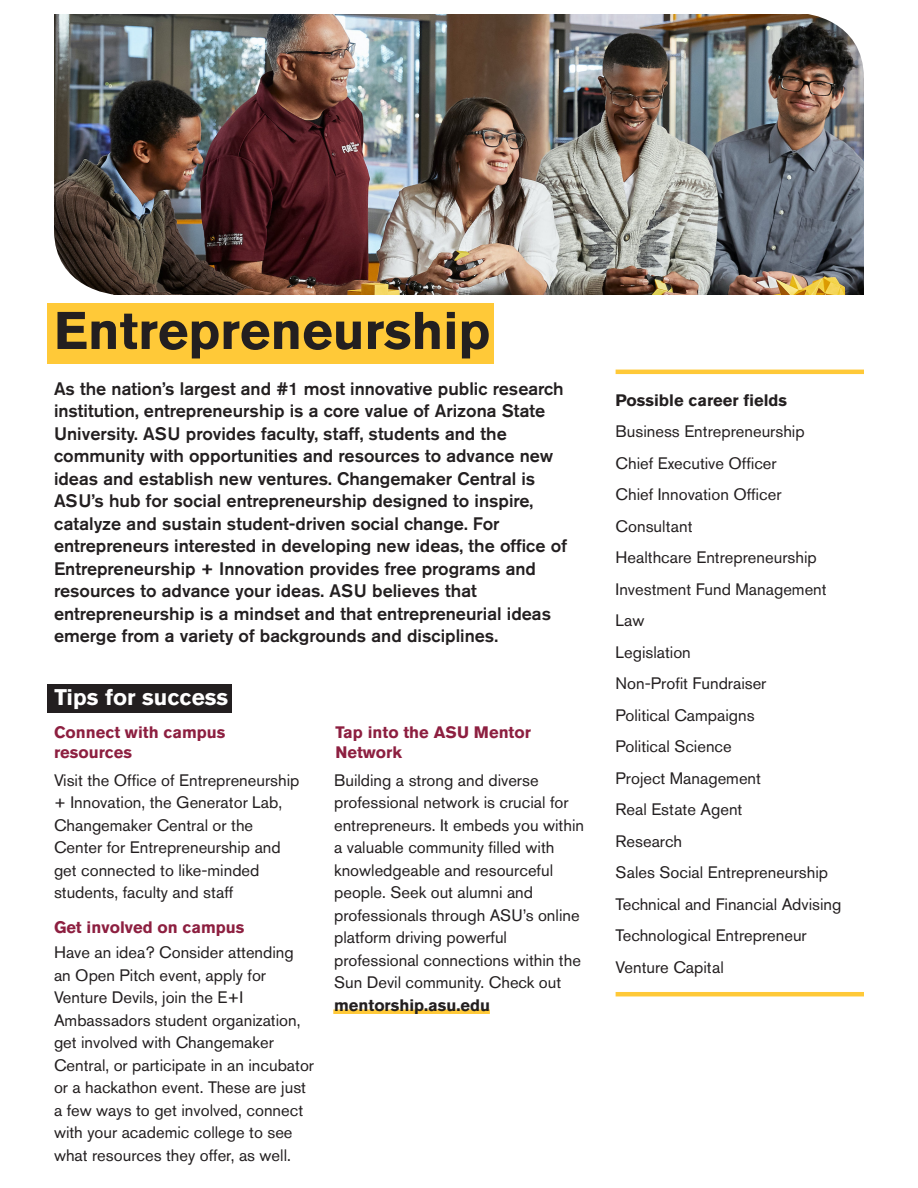
<style>
.page{position:relative;width:918px;height:1188px;background:#fff}
.page>*{position:absolute;margin:0;border:0;box-sizing:border-box;transform-origin:0 0}
.t1{font:700 52.5px "Akzidenz Grotesk Std";color:#231f20}
.t2{font:700 22.5px "Akzidenz Grotesk Std";color:#fff}
.t3{font:500 18px/22.5px "Akzidenz Grotesk Std";color:#231f20}
.t4{font:16.5px/22.5px "Akzidenz Grotesk Std";color:#231f20}
.t5{font:700 16.5px "Akzidenz Grotesk Std";color:#8d1f40}
.t6{font:700 16.5px "Akzidenz Grotesk Std";color:#231f20}
</style>
<div class="page">
<img style="left:54px;top:14px;width:810px;height:280px">
<svg style="left:54px;top:230px;width:59px;height:65px"></svg>
<svg style="left:804px;top:14px;width:60px;height:64px"></svg>
<div style="left:47px;top:303px;width:447px;height:61px;background:#ffc938"></div>
<hr style="left:616px;top:370px;width:248px;height:4px;background:#ffc938">
<hr style="left:616px;top:992px;width:248px;height:4px;background:#ffc938">
<div style="left:48px;top:685px;width:184px;height:28px;background:#231f20"></div>
<div style="left:333px;top:1009px;width:157px;height:5px;background:#ffc938"></div>
<p class="t1" style="left:54px;top:300px;width:438px">Entrepreneurship</p>
<p class="t3" style="left:54px;top:377px;width:511px">As the nation’s largest and #1 most innovative public research institution, entrepreneurship is a core value of Arizona State<br>University. ASU provides faculty, staff, students and the</p>
<p class="t3" style="left:54px;top:444px;width:501px">community with opportunities and resources to advance new ideas and establish new ventures. Changemaker Central is<br>ASU’s hub for social entrepreneurship designed to inspire,</p>
<p class="t3" style="left:54px;top:512px;width:447px">catalyze and sustain student-driven social change. For</p>
<p class="t3" style="left:54px;top:534px;width:515px">entrepreneurs interested in developing new ideas, the office of<br>Entrepreneurship + Innovation provides free programs and</p>
<p class="t3" style="left:54px;top:579px;width:424px">resources to advance your ideas. ASU believes that</p>
<p class="t3" style="left:54px;top:602px;width:499px">entrepreneurship is a mindset and that entrepreneurial ideas emerge from a variety of backgrounds and disciplines.</p>
<p class="t2" style="left:54px;top:684px;width:175px">Tips for success</p>
<p class="t5" style="left:54px;top:723px;width:173px">Connect with campus</p>
<p class="t5" style="left:54px;top:743px;width:79px">resources</p>
<p class="t4" style="left:54px;top:769px;width:247px">Visit the Office of Entrepreneurship</p>
<p class="t4" style="left:54px;top:791px;width:230px">+ Innovation, the Generator Lab,</p>
<p class="t4" style="left:54px;top:814px;width:201px">Changemaker Central or the</p>
<p class="t4" style="left:54px;top:836px;width:228px">Center for Entrepreneurship and get connected to like-minded</p>
<p class="t4" style="left:54px;top:881px;width:181px">students, faculty and staff</p>
<p class="t5" style="left:54px;top:918px;width:192px">Get involved on campus</p>
<p class="t4" style="left:54px;top:941px;width:241px">Have an idea? Consider attending</p>
<p class="t4" style="left:54px;top:964px;width:214px">an Open Pitch event, apply for</p>
<p class="t4" style="left:54px;top:986px;width:191px">Venture Devils, join the E+I</p>
<p class="t4" style="left:54px;top:1009px;width:262px">Ambassadors student organization, get involved with Changemaker Central, or participate in an incubator or a hackathon event. These are just a few ways to get involved, connect with your academic college to see what resources they offer, as well.</p>
<p class="t5" style="left:335px;top:723px;width:197px">Tap into the ASU Mentor</p>
<p class="t5" style="left:335px;top:743px;width:68px">Network</p>
<p class="t4" style="left:334px;top:769px;width:251px">Building a strong and diverse professional network is crucial for entrepreneurs. It embeds you within a valuable community filled with knowledgeable and resourceful</p>
<p class="t4" style="left:334px;top:881px;width:201px">people. Seek out alumni and</p>
<p class="t4" style="left:334px;top:904px;width:247px">professionals through ASU’s online platform driving powerful</p>
<p class="t4" style="left:334px;top:949px;width:248px">professional connections within the<br>Sun Devil community. Check out</p>
<p class="t6" style="left:334px;top:996px;width:158px">mentorship.asu.edu</p>
<p class="t6" style="left:616px;top:390px;width:173px">Possible career fields</p>
<p class="t4" style="left:616px;top:420px;width:191px">Business Entrepreneurship</p>
<p class="t4" style="left:616px;top:452px;width:163px">Chief Executive Officer</p>
<p class="t4" style="left:616px;top:483px;width:167px">Chief Innovation Officer</p>
<p class="t4" style="left:616px;top:515px;width:78px">Consultant</p>
<p class="t4" style="left:616px;top:546px;width:203px">Healthcare Entrepreneurship</p>
<p class="t4" style="left:616px;top:578px;width:213px">Investment Fund Management</p>
<p class="t4" style="left:616px;top:609px;width:30px">Law</p>
<p class="t4" style="left:616px;top:641px;width:77px">Legislation</p>
<p class="t4" style="left:616px;top:672px;width:152px">Non-Profit Fundraiser</p>
<p class="t4" style="left:616px;top:704px;width:141px">Political Campaigns</p>
<p class="t4" style="left:616px;top:735px;width:118px">Political Science</p>
<p class="t4" style="left:616px;top:767px;width:147px">Project Management</p>
<p class="t4" style="left:616px;top:798px;width:128px">Real Estate Agent</p>
<p class="t4" style="left:616px;top:830px;width:68px">Research</p>
<p class="t4" style="left:616px;top:861px;width:214px">Sales Social Entrepreneurship</p>
<p class="t4" style="left:616px;top:893px;width:227px">Technical and Financial Advising</p>
<p class="t4" style="left:616px;top:924px;width:193px">Technological Entrepreneur</p>
<p class="t4" style="left:616px;top:956px;width:110px">Venture Capital</p>
</div>
